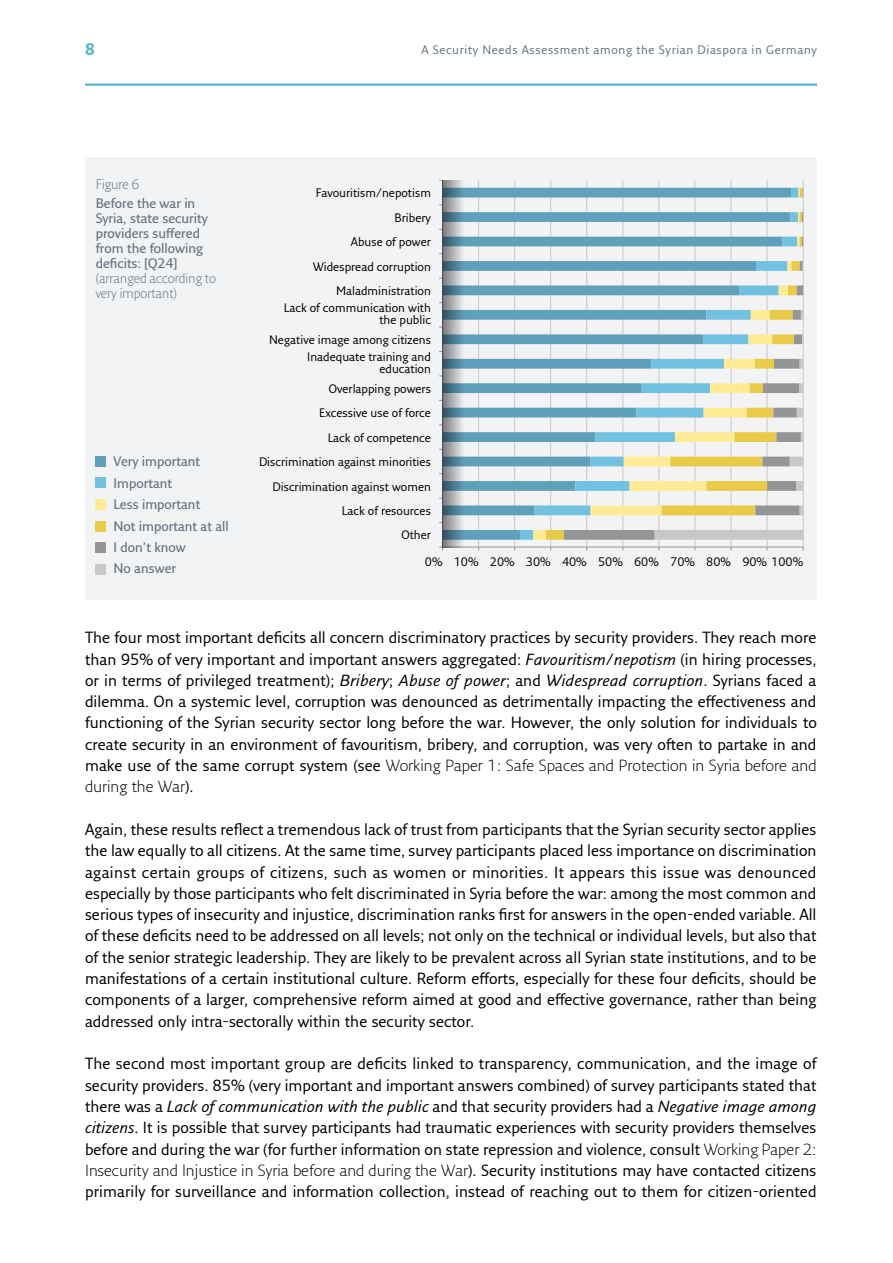
<style>
.page{position:relative;width:893px;height:1263px;background:#fff}
.page>*{position:absolute;margin:0;border:0;box-sizing:border-box;transform-origin:0 0}
.t1{font:700 16.5px "Fresco Sans Pro";color:#5eb6cd}
.t2{font:15.75px/21.3px "Fresco Sans Pro";color:#000;text-align:justify}
.t3{font:600 13.5px/21.5px "Fresco Sans Pro";color:#657380}
.t4{font:300 13.5px/15px "Fresco Sans Pro";color:#657380}
.t5{font:12px/12px "Fresco Sans Pro";color:#000;text-align:right}
.t6{font:12px "Fresco Sans Pro";letter-spacing:.05em;color:#657380}
.s1{font-style:italic}
.s2{font-weight:300}
</style>
<div class="page">
<hr style="left:85px;top:84px;width:732px;height:2px;background:#5eb6cd">
<div style="left:85px;top:157px;width:731px;height:443px;background:#f1f3f5"></div>
<hr style="left:478px;top:180px;width:1px;height:367px;background:#c6c8ca">
<hr style="left:514px;top:180px;width:1px;height:367px;background:#c6c8ca">
<hr style="left:550px;top:180px;width:1px;height:367px;background:#c6c8ca">
<hr style="left:586px;top:180px;width:1px;height:367px;background:#c6c8ca">
<hr style="left:623px;top:180px;width:1px;height:367px;background:#c6c8ca">
<hr style="left:659px;top:180px;width:1px;height:367px;background:#c6c8ca">
<hr style="left:695px;top:180px;width:1px;height:367px;background:#c6c8ca">
<hr style="left:731px;top:180px;width:1px;height:367px;background:#c6c8ca">
<hr style="left:767px;top:180px;width:1px;height:367px;background:#c6c8ca">
<hr style="left:803px;top:180px;width:1px;height:367px;background:#c6c8ca">
<svg style="left:471px;top:188px;width:49px;height:352px"></svg>
<svg style="left:520px;top:188px;width:13px;height:352px"></svg>
<svg style="left:533px;top:188px;width:13px;height:352px"></svg>
<svg style="left:546px;top:188px;width:18px;height:352px"></svg>
<svg style="left:564px;top:188px;width:239px;height:352px"></svg>
<svg style="left:655px;top:261px;width:148px;height:279px"></svg>
<hr style="left:442px;top:547px;width:361px;height:1px;background:#939597">
<svg style="left:442px;top:180px;width:29px;height:367px"></svg>
<div style="left:96px;top:456px;width:10px;height:10px;background:#5fa0bb"></div>
<div style="left:96px;top:478px;width:10px;height:10px;background:#73c1e1"></div>
<div style="left:96px;top:499px;width:10px;height:10px;background:#ffeb95"></div>
<div style="left:96px;top:521px;width:10px;height:10px;background:#eaca49"></div>
<div style="left:96px;top:543px;width:10px;height:10px;background:#939597"></div>
<div style="left:96px;top:564px;width:10px;height:10px;background:#c6c8ca"></div>
<p class="t1" style="left:85px;top:39px;width:11px">8</p>
<p class="t6" style="left:421px;top:43px;width:397px">A Security Needs Assessment among the Syrian Diaspora in Germany</p>
<p class="t4" style="left:96px;top:176px;width:45px">Figure 6</p>
<p class="t3" style="left:96px;top:195px;width:114px;line-height:15px">Before the war in<br>Syria, state security providers suffered from the following deficits: [Q24]</p>
<p class="t4" style="left:96px;top:270px;width:122px">(arranged according to very important)</p>
<p class="t3" style="left:114px;top:451px;width:117px">Very important<br>Important<br>Less important<br>Not important at all<br>I don’t know<br>No answer</p>
<p class="t5" style="left:316px;top:187px;width:117px">Favouritism/nepotism</p>
<p class="t5" style="left:394px;top:211px;width:38px">Bribery</p>
<p class="t5" style="left:351px;top:236px;width:82px">Abuse of power</p>
<p class="t5" style="left:313px;top:260px;width:119px">Widespread corruption</p>
<p class="t5" style="left:336px;top:284px;width:96px">Maladministration</p>
<p class="t5" style="left:284px;top:301px;width:149px">Lack of communication with the public</p>
<p class="t5" style="left:269px;top:333px;width:163px">Negative image among citizens</p>
<p class="t5" style="left:307px;top:351px;width:125px">Inadequate training and education</p>
<p class="t5" style="left:329px;top:382px;width:104px">Overlapping powers</p>
<p class="t5" style="left:319px;top:407px;width:113px">Excessive use of force</p>
<p class="t5" style="left:328px;top:431px;width:105px">Lack of competence</p>
<p class="t5" style="left:259px;top:456px;width:173px">Discrimination against minorities</p>
<p class="t5" style="left:272px;top:480px;width:160px">Discrimination against women</p>
<p class="t5" style="left:342px;top:504px;width:91px">Lack of resources</p>
<p class="t5" style="left:402px;top:529px;width:31px">Other</p>
<p class="t5" style="left:425px;top:555px;width:380px">0% 10% 20% 30% 40% 50% 60% 70% 80% 90% 100%</p>
<p class="t2" style="left:85px;top:627px;width:733px">The four most important deficits all concern discriminatory practices by security providers. They reach more than 95% of very important and important answers aggregated: <span class="s1">Favouritism/nepotism</span> (in hiring processes, or in terms of privileged treatment); <span class="s1">Bribery</span>; <span class="s1">Abuse of power</span>; and <span class="s1">Widespread corruption</span>. Syrians faced a dilemma. On a systemic level, corruption was denounced as detrimentally impacting the effectiveness and functioning of the Syrian security sector long before the war. However, the only solution for individuals to create security in an environment of favouritism, bribery, and corruption, was very often to partake in and make use of the same corrupt system (see <span class="s2">Working Paper 1: Safe Spaces and Protection in Syria before and during the War</span>).</p>
<p class="t2" style="left:85px;top:818px;width:733px">Again, these results reflect a tremendous lack of trust from participants that the Syrian security sector applies the law equally to all citizens. At the same time, survey participants placed less importance on discrimination against certain groups of citizens, such as women or minorities. It appears this issue was denounced especially by those participants who felt discriminated in Syria before the war: among the most common and serious types of insecurity and injustice, discrimination ranks first for answers in the open-ended variable. All of these deficits need to be addressed on all levels; not only on the technical or individual levels, but also that of the senior strategic leadership. They are likely to be prevalent across all Syrian state institutions, and to be manifestations of a certain institutional culture. Reform efforts, especially for these four deficits, should be components of a larger, comprehensive reform aimed at good and effective governance, rather than being addressed only intra-sectorally within the security sector.</p>
<p class="t2" style="left:85px;top:1053px;width:733px">The second most important group are deficits linked to transparency, communication, and the image of security providers. 85% (very important and important answers combined) of survey participants stated that there was a <span class="s1">Lack of communication with the public</span> and that security providers had a <span class="s1">Negative image among citizens</span>. It is possible that survey participants had traumatic experiences with security providers themselves before and during the war (for further information on state repression and violence, consult <span class="s2">Working Paper 2:<br>Insecurity and Injustice in Syria before and during the War</span>). Security institutions may have contacted citizens primarily for surveillance and information collection, instead of reaching out to them for citizen-oriented</p>
</div>
